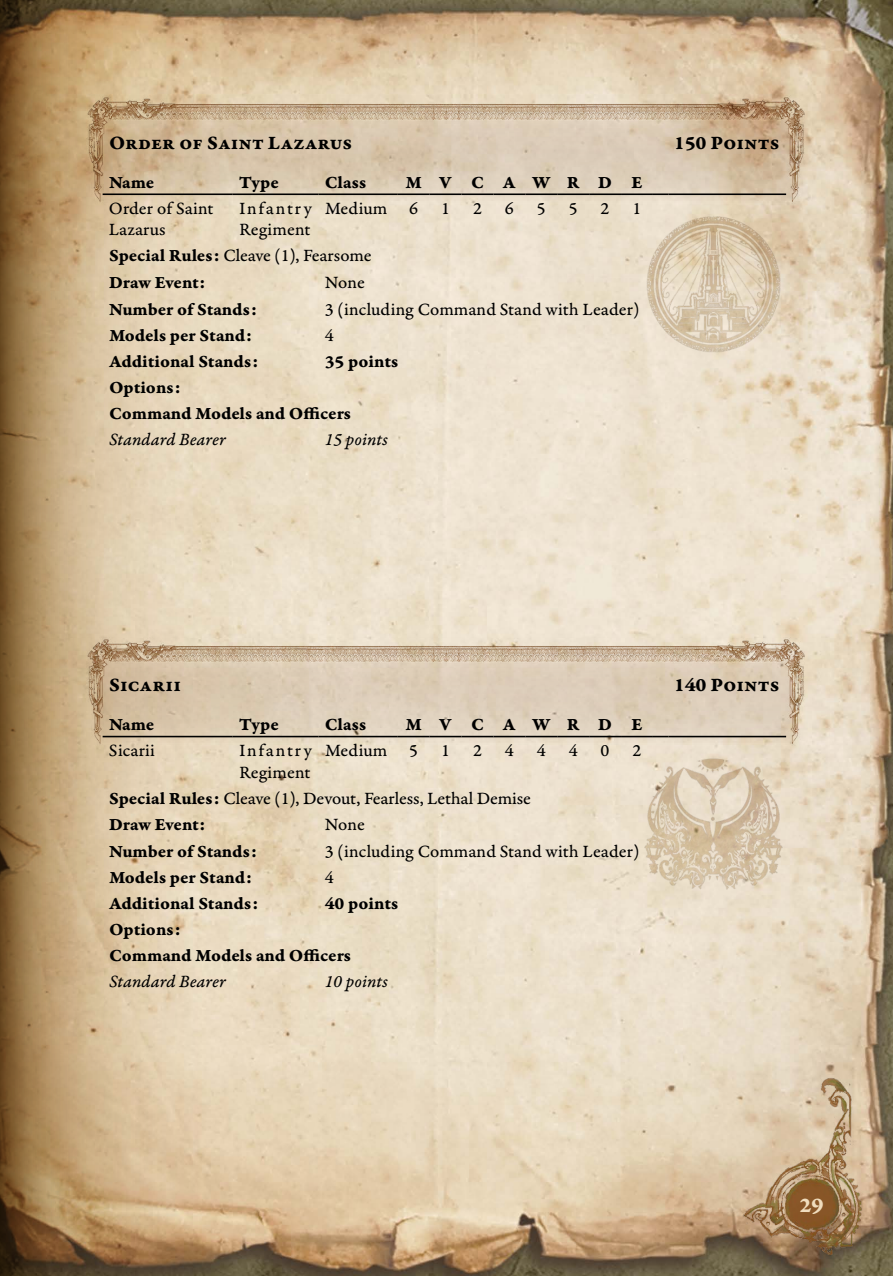
<style>
.page{position:relative;width:893px;height:1276px;background:#fff}
.page>*{position:absolute;margin:0;border:0;box-sizing:border-box;transform-origin:0 0}
.t1{font:22.5px "Garamond Premr Pro Bd Capt";color:#f0ddbe}
.t2{font:20.25px "Garamond Premr Pro Bd Capt";color:#000}
.t3{font:18.22px/21.4px "Garamond Premr Pro Capt";color:#000}
.t4{font:18.22px/25.9px "Garamond Premr Pro Bd Capt";letter-spacing:-.005em;color:#000}
.t5{font:18.22px "Garamond Premr Pro It Capt";color:#000}
.t6{font:18.22px "Garamond Premr Pro Bd Capt";letter-spacing:1.015em;color:#000}
.s1{font-family:"Garamond Premr Pro Bd Capt"}
</style>
<div class="page">
<img style="left:225px;top:0;width:668px;height:1276px">
<svg style="left:112px;top:0;width:113px;height:1276px"></svg>
<svg style="left:1px;top:0;width:111px;height:1276px"></svg>
<svg style="left:0;top:0;width:1px;height:1276px"></svg>
<img style="left:695px;top:998px;width:172px;height:265px">
<img style="left:638px;top:277px;width:151px;height:98px">
<img style="left:640px;top:819px;width:149px;height:95px">
<img style="left:66px;top:96px;width:761px;height:181px">
<hr style="left:103px;top:193px;width:130px;height:2px;background:#000">
<hr style="left:233px;top:193px;width:85px;height:2px;background:#000">
<hr style="left:318px;top:193px;width:80px;height:2px;background:#000">
<hr style="left:398px;top:193px;width:32px;height:2px;background:#000">
<hr style="left:430px;top:193px;width:32px;height:2px;background:#000">
<hr style="left:462px;top:193px;width:31px;height:2px;background:#000">
<hr style="left:493px;top:193px;width:32px;height:2px;background:#000">
<hr style="left:525px;top:193px;width:32px;height:2px;background:#000">
<hr style="left:557px;top:193px;width:32px;height:2px;background:#000">
<hr style="left:589px;top:193px;width:32px;height:2px;background:#000">
<hr style="left:621px;top:193px;width:32px;height:2px;background:#000">
<svg style="left:653px;top:193px;width:15px;height:2px"></svg>
<hr style="left:668px;top:193px;width:118px;height:2px;background:#000">
<img style="left:66px;top:638px;width:761px;height:181px">
<hr style="left:103px;top:736px;width:130px;height:1px;background:#000">
<hr style="left:233px;top:736px;width:85px;height:1px;background:#000">
<hr style="left:318px;top:736px;width:80px;height:1px;background:#000">
<hr style="left:398px;top:736px;width:32px;height:1px;background:#000">
<hr style="left:430px;top:736px;width:32px;height:1px;background:#000">
<hr style="left:462px;top:736px;width:31px;height:1px;background:#000">
<hr style="left:493px;top:736px;width:32px;height:1px;background:#000">
<hr style="left:525px;top:736px;width:32px;height:1px;background:#000">
<hr style="left:557px;top:736px;width:32px;height:1px;background:#000">
<hr style="left:589px;top:736px;width:32px;height:1px;background:#000">
<hr style="left:621px;top:736px;width:32px;height:1px;background:#000">
<svg style="left:653px;top:736px;width:15px;height:1px"></svg>
<hr style="left:668px;top:736px;width:118px;height:1px;background:#000">
<p class="t2" style="left:109px;top:130px;width:245px">Order of Saint Lazarus</p>
<p class="t2" style="left:674px;top:130px;width:107px">150 Points</p>
<p class="t4" style="left:109px;top:169px;width:47px">Name</p>
<p class="t4" style="left:239px;top:169px;width:41px">Type</p>
<p class="t4" style="left:325px;top:169px;width:43px">Class</p>
<p class="t6" style="left:405px;top:171px;width:239px">MVCAWRDE</p>
<p class="t3" style="left:109px;top:198px;width:106px">Order of Saint<br>Lazarus</p>
<p class="t3" style="left:239px;top:198px;width:75px">Infantry<br>Regiment</p>
<p class="t3" style="left:325px;top:198px;width:95px">Medium 6</p>
<p class="t3" style="left:441px;top:198px;width:10px">1</p>
<p class="t3" style="left:473px;top:198px;width:10px">2</p>
<p class="t3" style="left:505px;top:198px;width:10px">6</p>
<p class="t3" style="left:537px;top:198px;width:10px">5</p>
<p class="t3" style="left:569px;top:198px;width:10px">5</p>
<p class="t3" style="left:601px;top:198px;width:10px">2</p>
<p class="t3" style="left:632px;top:198px;width:10px">1</p>
<p class="t3" style="left:109px;top:245px;width:264px"><span class="s1">Special Rules:</span> Cleave (1), Fearsome</p>
<p class="t4" style="left:109px;top:269px;width:98px">Draw Event:</p>
<p class="t3" style="left:325px;top:272px;width:42px">None</p>
<p class="t4" style="left:109px;top:296px;width:150px">Number of Stands:</p>
<p class="t3" style="left:325px;top:299px;width:316px">3 (including Command Stand with Leader)</p>
<p class="t4" style="left:109px;top:322px;width:144px">Models per Stand:</p>
<p class="t3" style="left:325px;top:325px;width:10px">4</p>
<p class="t4" style="left:109px;top:348px;width:151px">Additional Stands:</p>
<p class="t4" style="left:325px;top:348px;width:75px">35 points</p>
<p class="t4" style="left:109px;top:374px;width:243px">Options:<br>Command Models and Officers</p>
<p class="t5" style="left:109px;top:428px;width:118px">Standard Bearer</p>
<p class="t5" style="left:325px;top:428px;width:65px">15 points</p>
<p class="t2" style="left:109px;top:672px;width:74px">Sicarii</p>
<p class="t2" style="left:674px;top:672px;width:107px">140 Points</p>
<p class="t4" style="left:109px;top:712px;width:47px">Name</p>
<p class="t4" style="left:239px;top:712px;width:41px">Type</p>
<p class="t4" style="left:325px;top:712px;width:43px">Class</p>
<p class="t6" style="left:405px;top:713px;width:239px">MVCAWRDE</p>
<p class="t3" style="left:109px;top:740px;width:48px">Sicarii</p>
<p class="t3" style="left:239px;top:740px;width:75px">Infantry<br>Regiment</p>
<p class="t3" style="left:325px;top:740px;width:95px">Medium 5</p>
<p class="t3" style="left:441px;top:740px;width:10px">1</p>
<p class="t3" style="left:473px;top:740px;width:10px">2</p>
<p class="t3" style="left:505px;top:740px;width:10px">4</p>
<p class="t3" style="left:537px;top:740px;width:10px">4</p>
<p class="t3" style="left:569px;top:740px;width:10px">4</p>
<p class="t3" style="left:601px;top:740px;width:10px">0</p>
<p class="t3" style="left:632px;top:740px;width:10px">2</p>
<p class="t3" style="left:109px;top:787px;width:424px"><span class="s1">Special Rules:</span> Cleave (1), Devout, Fearless, Lethal Demise</p>
<p class="t4" style="left:109px;top:812px;width:98px">Draw Event:</p>
<p class="t3" style="left:325px;top:814px;width:42px">None</p>
<p class="t4" style="left:109px;top:838px;width:150px">Number of Stands:</p>
<p class="t3" style="left:325px;top:841px;width:316px">3 (including Command Stand with Leader)</p>
<p class="t4" style="left:109px;top:864px;width:144px">Models per Stand:</p>
<p class="t3" style="left:325px;top:867px;width:10px">4</p>
<p class="t4" style="left:109px;top:890px;width:151px">Additional Stands:</p>
<p class="t4" style="left:325px;top:890px;width:75px">40 points</p>
<p class="t4" style="left:109px;top:916px;width:243px">Options:<br>Command Models and Officers</p>
<p class="t5" style="left:109px;top:970px;width:118px">Standard Bearer</p>
<p class="t5" style="left:325px;top:970px;width:65px">10 points</p>
<p class="t1" style="left:799px;top:1191px;width:26px">29</p>
</div>
